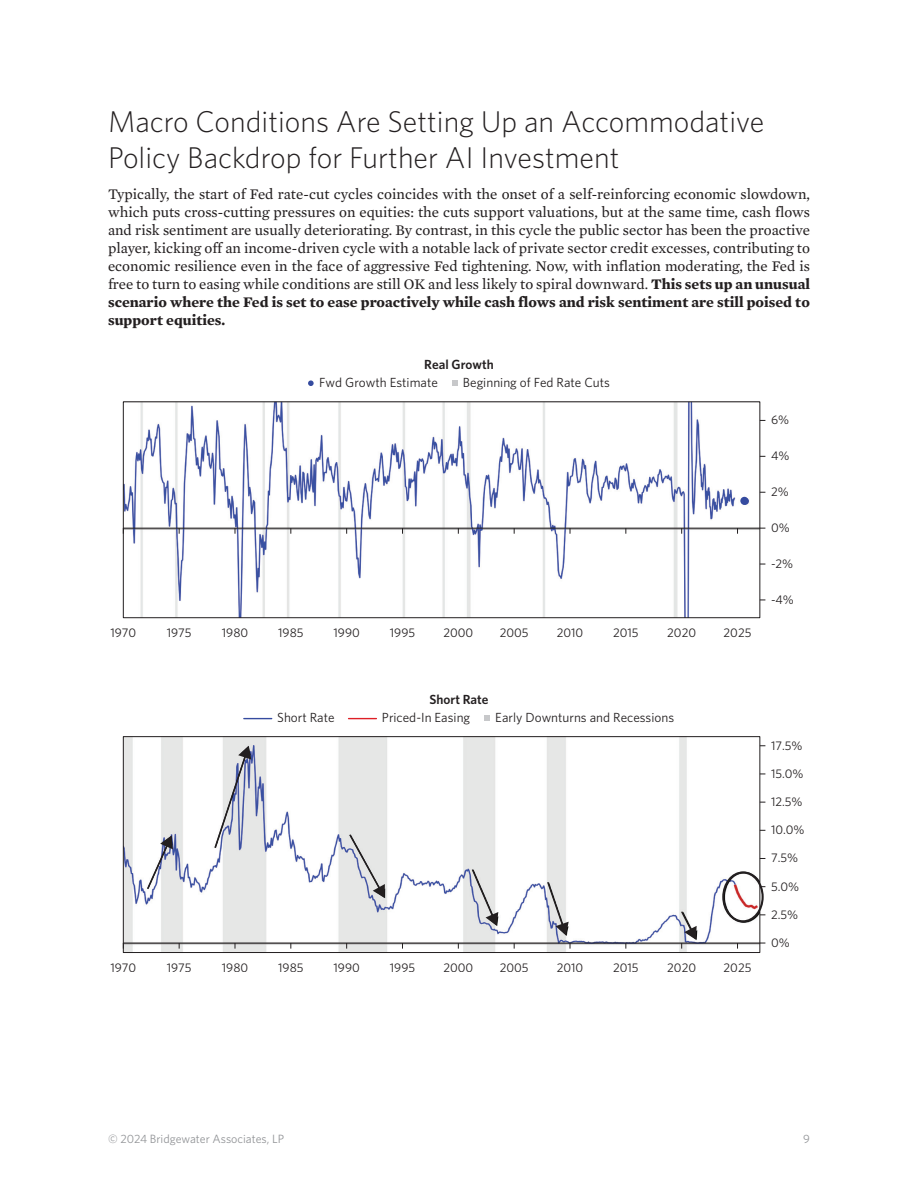
<style>
.page{position:relative;width:918px;height:1188px;background:#fff}
.page>*{position:absolute;margin:0;border:0;box-sizing:border-box;transform-origin:0 0}
.t1{font:300 30px/36px "Whitney";color:#231f20}
.t2{font:15px/18px "Mercury Text G2 Roman";color:#231f20;text-align:justify}
.t3{font:700 15px/18px "Mercury Text G2";color:#231f20}
.t4{font:13.2px "Whitney";color:#231f20}
.t5{font:600 13.2px "Whitney";color:#231f20}
.t6{font:12.6px "Whitney";color:#231f20}
.t7{font:12px "Whitney";color:#939598}
.s1{font-family:"Mercury Text G2";font-weight:700}
</style>
<div class="page">
<img style="left:125px;top:404px;width:633px;height:212px">
<div style="left:123px;top:402px;width:637px;height:216px;border:1px solid #231f20"></div>
<hr style="left:123px;top:528px;width:637px;height:1px;background:#231f20">
<svg style="left:308px;top:380px;width:6px;height:6px"></svg>
<svg style="left:452px;top:380px;width:5px;height:6px"></svg>
<div style="left:740px;top:497px;width:8px;height:8px;background:#354b9f;border-radius:50%"></div>
<img style="left:125px;top:738px;width:633px;height:213px">
<div style="left:123px;top:736px;width:637px;height:217px;border:1px solid #231f20"></div>
<hr style="left:123px;top:943px;width:637px;height:1px;background:#231f20">
<svg style="left:244px;top:718px;width:28px;height:1px"></svg>
<svg style="left:349px;top:718px;width:27px;height:1px"></svg>
<svg style="left:484px;top:715px;width:6px;height:6px"></svg>
<svg style="left:680px;top:910px;width:17px;height:39px"></svg>
<svg style="left:546px;top:880px;width:23px;height:55px"></svg>
<svg style="left:471px;top:868px;width:27px;height:58px;background:#c8c9cd"></svg>
<svg style="left:348px;top:833px;width:37px;height:65px;background:#cfd0d3"></svg>
<svg style="left:213px;top:746px;width:38px;height:103px"></svg>
<svg style="left:146px;top:836px;width:27px;height:54px"></svg>
<div style="left:722px;top:871px;width:42px;height:51px;border:2px solid #231f20;border-radius:50%"></div>
<h1 class="t1" style="left:108px;top:103px;width:658px">Macro Conditions Are Setting Up an Accommodative<br>Policy Backdrop for Further AI Investment</h1>
<p class="t2" style="left:108px;top:186px;width:704px">Typically, the start of Fed rate-cut cycles coincides with the onset of a self-reinforcing economic slowdown, which puts cross-cutting pressures on equities: the cuts support valuations, but at the same time, cash flows and risk sentiment are usually deteriorating. By contrast, in this cycle the public sector has been the proactive player, kicking off an income-driven cycle with a notable lack of private sector credit excesses, contributing to economic resilience even in the face of aggressive Fed tightening. Now, with inflation moderating, the Fed is free to turn to easing while conditions are still OK and less likely to spiral downward. <span class="s1">This sets up an unusual</span></p>
<p class="t3" style="left:108px;top:293px;width:703px">scenario where the Fed is set to ease proactively while cash flows and risk sentiment are still poised to support equities.</p>
<p class="t5" style="left:424px;top:356px;width:71px">Real Growth</p>
<p class="t4" style="left:319px;top:374px;width:120px">Fwd Growth Estimate</p>
<p class="t4" style="left:463px;top:374px;width:148px">Beginning of Fed Rate Cuts</p>
<p class="t6" style="left:110px;top:624px;width:27px">1970</p>
<p class="t6" style="left:167px;top:624px;width:26px">1975</p>
<p class="t6" style="left:222px;top:624px;width:28px">1980</p>
<p class="t6" style="left:278px;top:624px;width:27px">1985</p>
<p class="t6" style="left:333px;top:624px;width:28px">1990</p>
<p class="t6" style="left:390px;top:624px;width:27px">1995</p>
<p class="t6" style="left:443px;top:624px;width:31px">2000</p>
<p class="t6" style="left:500px;top:624px;width:30px">2005</p>
<p class="t6" style="left:557px;top:624px;width:28px">2010</p>
<p class="t6" style="left:613px;top:624px;width:27px">2015</p>
<p class="t6" style="left:667px;top:624px;width:30px">2020</p>
<p class="t6" style="left:724px;top:624px;width:29px">2025</p>
<p class="t6" style="left:771px;top:412px;width:20px">6%</p>
<p class="t6" style="left:771px;top:447px;width:20px">4%</p>
<p class="t6" style="left:771px;top:483px;width:19px">2%</p>
<p class="t6" style="left:771px;top:519px;width:20px">0%</p>
<p class="t6" style="left:771px;top:555px;width:24px">-2%</p>
<p class="t6" style="left:771px;top:591px;width:25px">-4%</p>
<p class="t5" style="left:429px;top:691px;width:61px">Short Rate</p>
<p class="t4" style="left:277px;top:709px;width:59px">Short Rate</p>
<p class="t4" style="left:382px;top:709px;width:90px">Priced-In Easing</p>
<p class="t4" style="left:495px;top:709px;width:180px">Early Downturns and Recessions</p>
<p class="t6" style="left:110px;top:959px;width:27px">1970</p>
<p class="t6" style="left:167px;top:959px;width:26px">1975</p>
<p class="t6" style="left:222px;top:959px;width:28px">1980</p>
<p class="t6" style="left:278px;top:959px;width:27px">1985</p>
<p class="t6" style="left:333px;top:959px;width:28px">1990</p>
<p class="t6" style="left:390px;top:959px;width:27px">1995</p>
<p class="t6" style="left:443px;top:959px;width:31px">2000</p>
<p class="t6" style="left:500px;top:959px;width:30px">2005</p>
<p class="t6" style="left:557px;top:959px;width:28px">2010</p>
<p class="t6" style="left:613px;top:959px;width:27px">2015</p>
<p class="t6" style="left:667px;top:959px;width:30px">2020</p>
<p class="t6" style="left:724px;top:959px;width:29px">2025</p>
<p class="t6" style="left:771px;top:737px;width:33px">17.5%</p>
<p class="t6" style="left:771px;top:765px;width:34px">15.0%</p>
<p class="t6" style="left:771px;top:793px;width:33px">12.5%</p>
<p class="t6" style="left:771px;top:822px;width:35px">10.0%</p>
<p class="t6" style="left:771px;top:850px;width:29px">7.5%</p>
<p class="t6" style="left:771px;top:878px;width:30px">5.0%</p>
<p class="t6" style="left:771px;top:906px;width:29px">2.5%</p>
<p class="t6" style="left:771px;top:934px;width:20px">0%</p>
<p class="t7" style="left:108px;top:1130px;width:178px">© 2024 Bridgewater Associates, LP</p>
<p class="t7" style="left:803px;top:1130px;width:8px">9</p>
</div>
